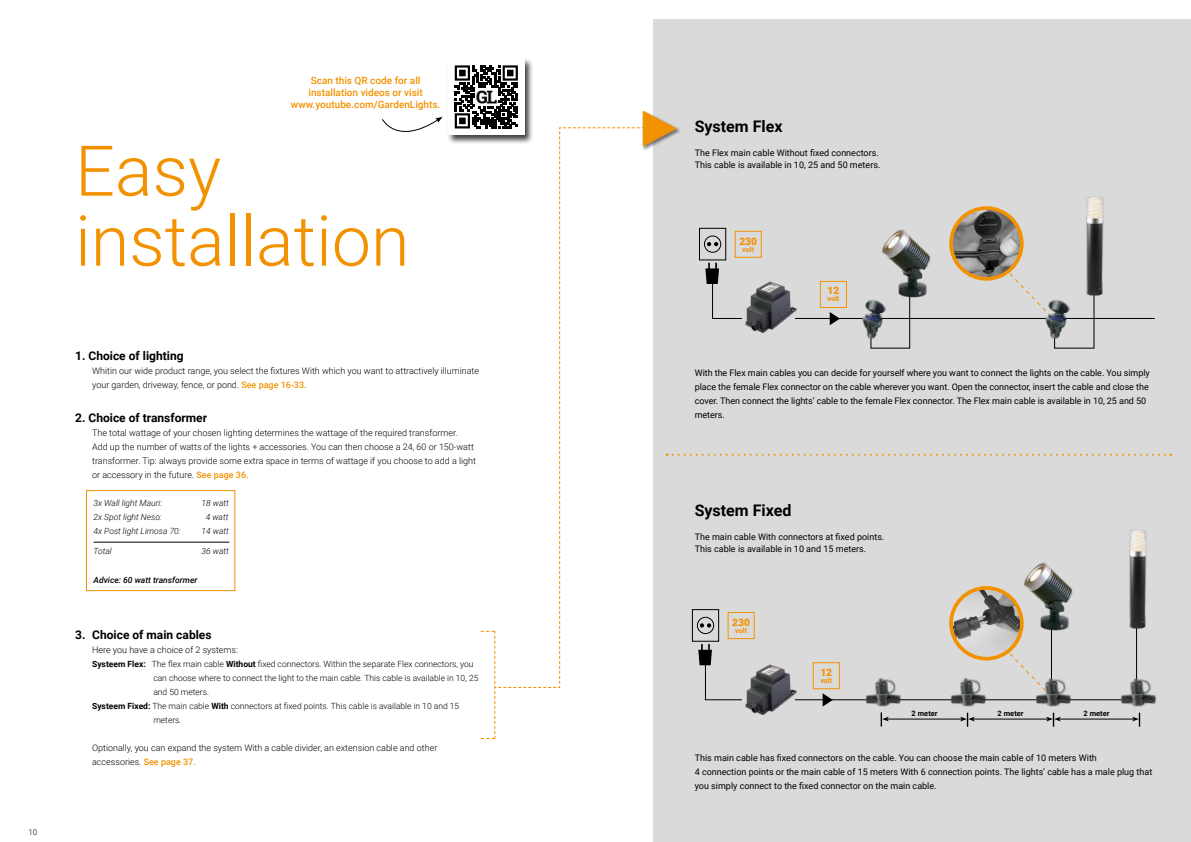
<style>
.page{position:relative;width:1191px;height:842px;background:#fff}
.page>*{position:absolute;margin:0;border:0;box-sizing:border-box;transform-origin:0 0}
.t1{font:300 70px/70px "Roboto";color:#f39200}
.t2{font:700 16px "Roboto";color:#000}
.t3{font:700 12px "Roboto";color:#000}
.t4{font:900 10.2px "Roboto";color:#f39200}
.t5{font:500 10px/12px "Roboto";color:#f39200;text-align:center}
.t6{font:9px/14px "Roboto";color:#000}
.t7{font:300 9px/14px "Roboto";color:#000}
.t8{font:300 8.5px "Roboto";color:#000}
.t9{font:italic 300 8.5px "Roboto";color:#000}
.t10{font:italic 500 8.5px "Roboto";color:#000}
.t11{font:300 8px "Roboto";color:#000}
.t12{font:700 7.4px "Roboto";color:#000}
.t13{font:700 7.2px "Roboto";color:#f39200}
.s1{font-weight:500;color:#f39200}
.s2{font-weight:700}
</style>
<div class="page">
<div style="left:653px;top:20px;width:538px;height:822px;background:#dadada"></div>
<div style="left:446px;top:57px;width:88px;height:87px;background:#000;opacity:.75"></div>
<div style="left:448px;top:59px;width:76px;height:76px;background:#fff"></div>
<svg style="left:382px;top:117px;width:60px;height:15px"></svg>
<hr style="left:94px;top:542px;width:135px;height:1px;background:#000">
<div style="left:86px;top:490px;width:149px;height:101px;border:1px solid #f39200"></div>
<svg style="left:455px;top:65px;width:716px;height:674px"></svg>
<p class="t11" style="left:28px;top:828px;width:10px">10</p>
<p class="t5" style="left:291px;top:75px;width:151px">Scan this QR code for all installation videos or visit www.youtube.com/GardenLights.</p>
<h1 class="t1" style="left:75px;top:142px;width:336px">Easy installation</h1>
<h3 class="t3" style="left:75px;top:351px;width:110px">1. Choice of lighting</h3>
<p class="t7" style="left:92px;top:363px;width:388px">Whitin our wide product range, you select the 昀椀xtures With which you want to attractively illuminate your garden, driveway, fence, or pond. <span class="s1">See page 16-33.</span></p>
<h3 class="t3" style="left:75px;top:412px;width:133px">2. Choice of transformer</h3>
<p class="t7" style="left:92px;top:426px;width:385px">The total wattage of your chosen lighting determines the wattage of the required transformer.<br>Add up the number of watts of the lights + accessories. You can then choose a 24, 60 or 150-watt transformer. Tip: always provide some extra space in terms of wattage if you choose to add a light or accessory in the future. <span class="s1">See page 36.</span></p>
<p class="t9" style="left:94px;top:500px;width:70px">3x Wall light Mauri:</p>
<p class="t9" style="left:202px;top:500px;width:29px">18 watt</p>
<p class="t9" style="left:94px;top:514px;width:70px">2x Spot light Neso:</p>
<p class="t9" style="left:206px;top:514px;width:24px">4 watt</p>
<p class="t9" style="left:94px;top:528px;width:89px">4x Post light Limosa 70:</p>
<p class="t9" style="left:202px;top:528px;width:29px">14 watt</p>
<p class="t9" style="left:94px;top:548px;width:20px">Total</p>
<p class="t9" style="left:202px;top:548px;width:29px">36 watt</p>
<p class="t10" style="left:94px;top:575px;width:105px">Advice: 60 watt transformer</p>
<h3 class="t3" style="left:75px;top:630px;width:138px">3. Choice of main cables</h3>
<p class="t7" style="left:92px;top:644px;width:147px">Here you have a choice of 2 systems:</p>
<p class="t8" style="left:92px;top:658px;width:383px"><span class="s2">Systeem Flex:</span> The 昀氀ex main cable <span class="s2">Without</span> 昀椀xed connectors. Within the separate Flex connectors, you</p>
<p class="t8" style="left:153px;top:675px;width:326px">can choose where to connect the light to the main cable. This cable is available in 10, 25</p>
<p class="t8" style="left:153px;top:689px;width:57px">and 50 meters.</p>
<p class="t8" style="left:92px;top:703px;width:368px"><span class="s2">Systeem Fixed:</span> The main cable <span class="s2">With</span> connectors at 昀椀xed points. This cable is available in 10 and 15</p>
<p class="t8" style="left:153px;top:717px;width:30px">meters.</p>
<p class="t7" style="left:92px;top:741px;width:347px">Optionally, you can expand the system With a cable divider, an extension cable and other accessories. <span class="s1">See page 37.</span></p>
<h2 class="t2" style="left:694px;top:120px;width:89px">System Flex</h2>
<p class="t6" style="left:694px;top:146px;width:187px;line-height:12px">The Flex main cable Without 昀椀xed connectors.<br>This cable is available in 10, 25 and 50 meters.</p>
<p class="t4" style="left:739px;top:237px;width:19px">230</p>
<p class="t13" style="left:742px;top:247px;width:13px">volt</p>
<p class="t4" style="left:827px;top:287px;width:13px">12</p>
<p class="t13" style="left:827px;top:296px;width:13px">volt</p>
<p class="t6" style="left:694px;top:365px;width:456px">With the Flex main cables you can decide for yourself where you want to connect the lights on the cable. You simply place the female Flex connector on the cable wherever you want. Open the connector, insert the cable and close the cover. Then connect the lights’ cable to the female Flex connector. The Flex main cable is available in 10, 25 and 50 meters.</p>
<h2 class="t2" style="left:694px;top:504px;width:98px">System Fixed</h2>
<p class="t6" style="left:694px;top:530px;width:191px;line-height:12px">The main cable With connectors at 昀椀xed points.<br>This cable is available in 10 and 15 meters.</p>
<p class="t4" style="left:732px;top:618px;width:19px">230</p>
<p class="t13" style="left:735px;top:627px;width:13px">volt</p>
<p class="t4" style="left:820px;top:668px;width:13px">12</p>
<p class="t13" style="left:820px;top:677px;width:13px">volt</p>
<p class="t12" style="left:911px;top:710px;width:27px">2 meter</p>
<p class="t12" style="left:997px;top:710px;width:27px">2 meter</p>
<p class="t12" style="left:1083px;top:710px;width:27px">2 meter</p>
<p class="t6" style="left:694px;top:750px;width:459px">This main cable has 昀椀xed connectors on the cable. You can choose the main cable of 10 meters With<br>4 connection points or the main cable of 15 meters With 6 connection points. The lights’ cable has a male plug that you simply connect to the 昀椀xed connector on the main cable.</p>
</div>
